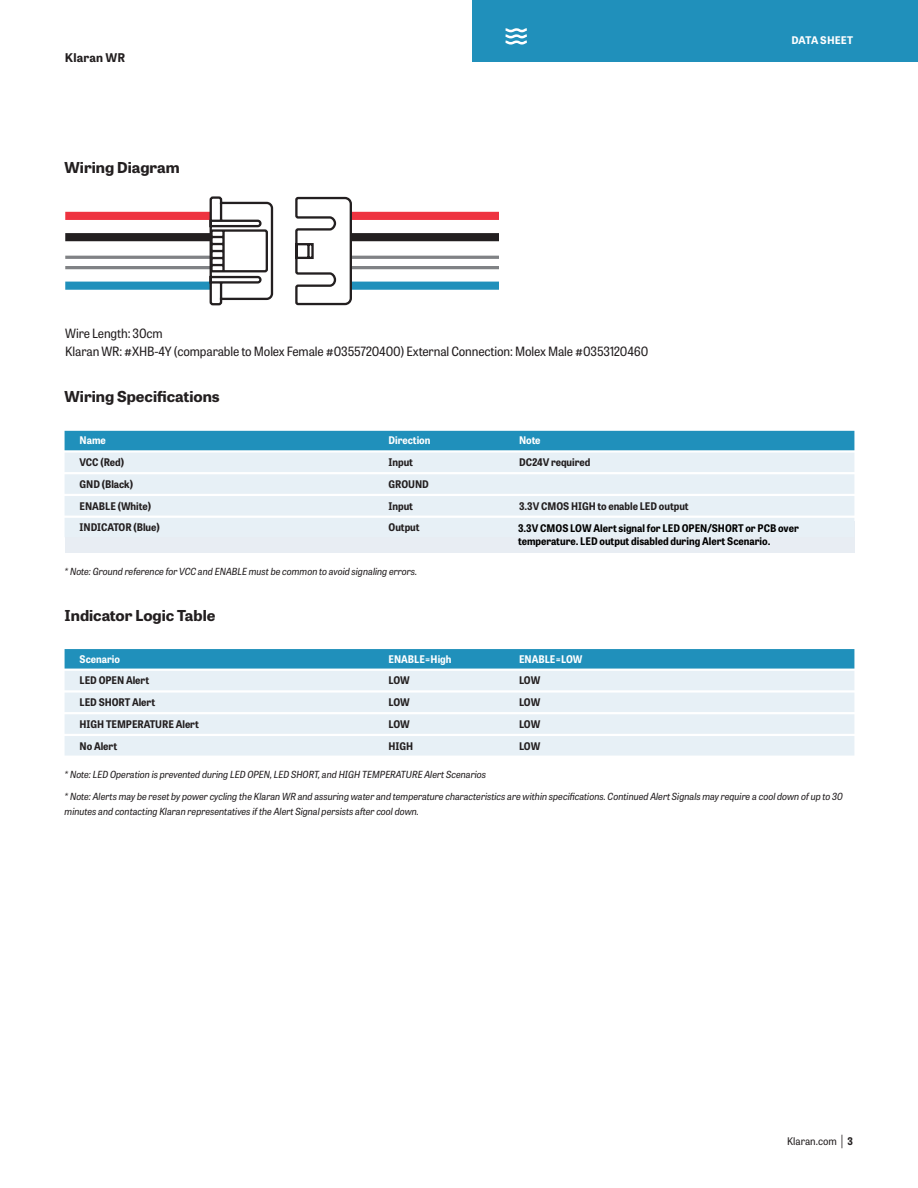
<style>
.page{position:relative;width:918px;height:1188px;background:#fff}
.page>*{position:absolute;margin:0;border:0;box-sizing:border-box;transform-origin:0 0}
.DS__subhead__chart{font:700 15px "Tablet Gothic Wide";color:#231f20}
.DS__subhead__text{font:700 15px "Tablet Gothic Wide";color:#231f20}
.DS__body{font:12.75px/18.8px "Tablet Gothic Narrow";letter-spacing:-.01em;color:#231f20}
.t1{font:700 12px "Tablet Gothic";letter-spacing:.01em;color:#231f20}
.DS__chart_text{font:700 10.5px "Tablet Gothic Narrow";letter-spacing:-.005em;color:#231f20}
.DS__chart_header{font:700 10.5px/13.5px "Tablet Gothic Narrow";color:#000}
.DS__chart_text-2{font:700 10.5px "Tablet Gothic Narrow";letter-spacing:-.005em;color:#fff}
.t2{font:10.5px "Tablet Gothic Narrow";color:#231f20}
.t3{font:700 10.5px "Tablet Gothic";letter-spacing:.01em;color:#fff}
.DS__chart_text-3{font:italic 9.75px/15px "Tablet Gothic Narrow";letter-spacing:-.005em;color:#231f20}
.s1{font-weight:300;font-size:13.5px}
.s2{font-weight:700}
</style>
<div class="page">
<div style="left:472px;top:0;width:446px;height:62px;background:#2090bb"></div>
<svg style="left:506px;top:28px;width:21px;height:17px"></svg>
<div style="left:65px;top:521px;width:789px;height:32px;background:#e8edf3"></div>
<div style="left:65px;top:431px;width:789px;height:19px;background:#2090bb"></div>
<div style="left:65px;top:453px;width:789px;height:19px;background:#e7f0f6"></div>
<div style="left:65px;top:474px;width:789px;height:20px;background:#e7f0f6"></div>
<div style="left:65px;top:496px;width:789px;height:20px;background:#e7f0f6"></div>
<div style="left:65px;top:518px;width:789px;height:19px;background:#e7f0f6"></div>
<div style="left:65px;top:649px;width:789px;height:20px;background:#2090bb"></div>
<div style="left:65px;top:671px;width:789px;height:19px;background:#e7f0f6"></div>
<div style="left:65px;top:693px;width:789px;height:19px;background:#e7f0f6"></div>
<div style="left:65px;top:714px;width:789px;height:20px;background:#e7f0f6"></div>
<div style="left:65px;top:736px;width:789px;height:20px;background:#e7f0f6"></div>
<svg style="left:65px;top:196px;width:209px;height:110px"></svg>
<svg style="left:295px;top:196px;width:203px;height:110px"></svg>
<p class="t1" style="left:65px;top:49px;width:62px">Klaran WR</p>
<p class="DS__subhead__text" style="left:65px;top:157px;width:117px">Wiring Diagram</p>
<p class="t3" style="left:791px;top:33px;width:63px">DATA SHEET</p>
<p class="DS__body" style="left:65px;top:323px;width:585px">Wire Length: 30cm<br>Klaran WR: #XHB-4Y (comparable to Molex Female #0355720400) External Connection: Molex Male #0353120460</p>
<p class="DS__subhead__chart" style="left:65px;top:386px;width:157px">Wiring Specifications</p>
<p class="DS__chart_text-2" style="left:80px;top:433px;width:28px">Name</p>
<p class="DS__chart_text-2" style="left:389px;top:433px;width:43px">Direction</p>
<p class="DS__chart_text-2" style="left:519px;top:433px;width:23px">Note</p>
<p class="DS__chart_text" style="left:80px;top:455px;width:46px">VCC (Red)</p>
<p class="DS__chart_text" style="left:389px;top:455px;width:26px">Input</p>
<p class="DS__chart_text" style="left:519px;top:455px;width:73px">DC24V required</p>
<p class="DS__chart_text" style="left:80px;top:477px;width:55px">GND (Black)</p>
<p class="DS__chart_text" style="left:389px;top:477px;width:42px">GROUND</p>
<p class="DS__chart_text" style="left:80px;top:498px;width:73px">ENABLE (White)</p>
<p class="DS__chart_text" style="left:389px;top:498px;width:26px">Input</p>
<p class="DS__chart_text" style="left:519px;top:498px;width:171px">3.3V CMOS HIGH to enable LED output</p>
<p class="DS__chart_text" style="left:80px;top:520px;width:82px">INDICATOR (Blue)</p>
<p class="DS__chart_text" style="left:389px;top:520px;width:33px">Output</p>
<p class="DS__chart_text-3" style="left:65px;top:563px;width:354px">* Note: Ground reference for VCC and ENABLE must be common to avoid signaling errors.</p>
<p class="DS__subhead__chart" style="left:65px;top:604px;width:152px">Indicator Logic Table</p>
<p class="DS__chart_text-2" style="left:80px;top:651px;width:42px">Scenario</p>
<p class="DS__chart_text-2" style="left:389px;top:651px;width:64px">ENABLE=High</p>
<p class="DS__chart_text-2" style="left:519px;top:651px;width:65px">ENABLE=LOW</p>
<p class="DS__chart_text" style="left:80px;top:673px;width:71px">LED OPEN Alert</p>
<p class="DS__chart_text" style="left:389px;top:673px;width:23px">LOW</p>
<p class="DS__chart_text" style="left:519px;top:673px;width:23px">LOW</p>
<p class="DS__chart_text" style="left:80px;top:695px;width:77px">LED SHORT Alert</p>
<p class="DS__chart_text" style="left:389px;top:695px;width:23px">LOW</p>
<p class="DS__chart_text" style="left:519px;top:695px;width:23px">LOW</p>
<p class="DS__chart_text" style="left:80px;top:717px;width:121px">HIGH TEMPERATURE Alert</p>
<p class="DS__chart_text" style="left:389px;top:717px;width:23px">LOW</p>
<p class="DS__chart_text" style="left:519px;top:717px;width:23px">LOW</p>
<p class="DS__chart_text" style="left:80px;top:738px;width:39px">No Alert</p>
<p class="DS__chart_text" style="left:389px;top:738px;width:26px">HIGH</p>
<p class="DS__chart_text" style="left:519px;top:738px;width:23px">LOW</p>
<p class="DS__chart_text-3" style="left:65px;top:766px;width:423px">* Note: LED Operation is prevented during LED OPEN, LED SHORT, and HIGH TEMPERATURE Alert Scenarios</p>
<p class="DS__chart_text-3" style="left:65px;top:788px;width:780px">* Note: Alerts may be reset by power cycling the Klaran WR and assuring water and temperature characteristics are within specifications. Continued Alert Signals may require a cool down of up to 30 minutes and contacting Klaran representatives if the Alert Signal persists after cool down.</p>
<p class="DS__chart_header" style="left:518px;top:521px;width:282px">3.3V CMOS LOW Alert signal for LED OPEN/SHORT or PCB over temperature. LED output disabled during Alert Scenario.</p>
<p class="t2" style="left:787px;top:1134px;width:67px">Klaran.com <span class="s1">|</span> <span class="s2">3</span></p>
</div>
